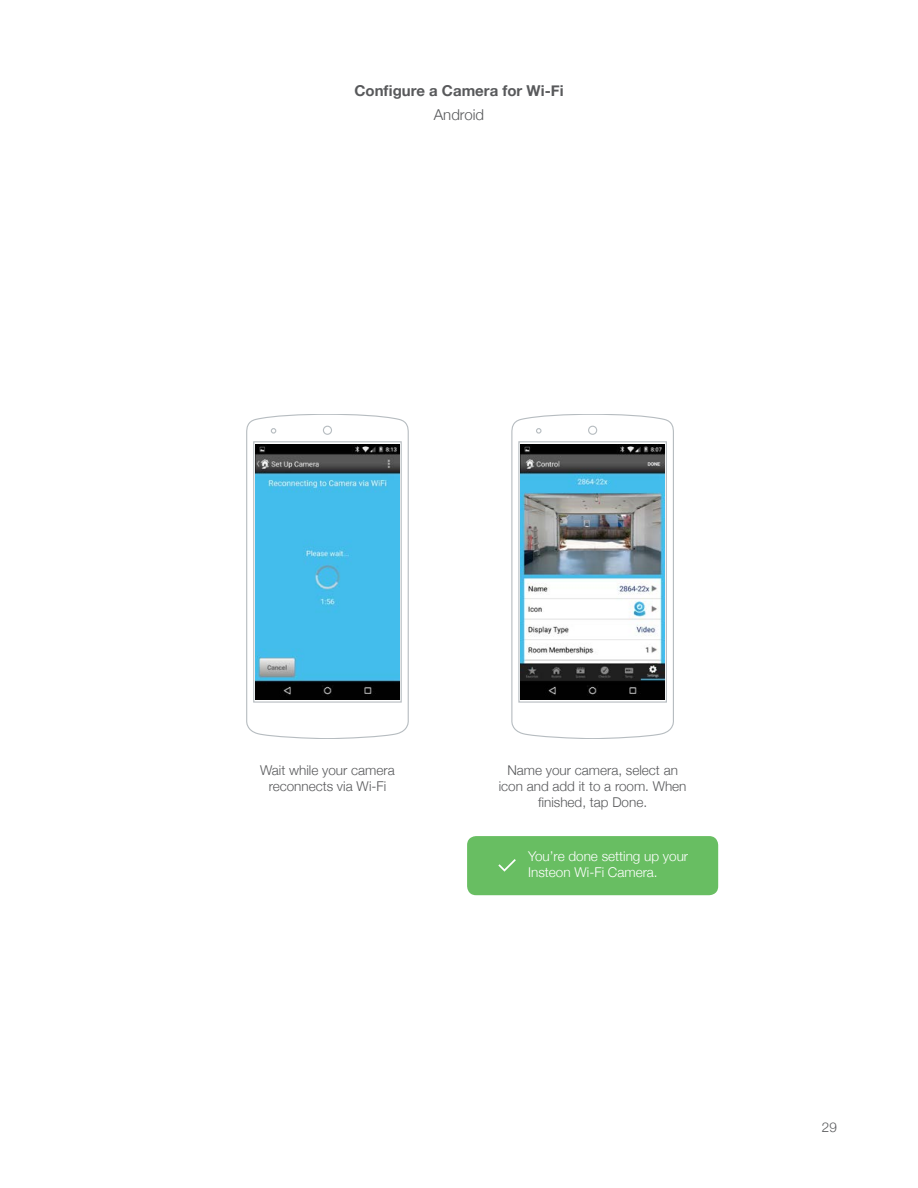
<style>
.page{position:relative;width:918px;height:1188px;background:#fff}
.page>*{position:absolute;margin:0;border:0;box-sizing:border-box;transform-origin:0 0}
.t1{font:700 15px "Helvetica Neue";color:#58595b}
.t2{font:300 15px "Helvetica Neue";color:#58595b}
.t3{font:300 13.5px/16.2px "Helvetica Neue";color:#58595b;text-align:center}
.t4{font:300 13.5px/16.2px "Helvetica Neue";color:#fff}
</style>
<div class="page">
<svg style="left:247px;top:414px;width:161px;height:325px"></svg>
<svg style="left:512px;top:414px;width:161px;height:325px"></svg>
<img style="left:256px;top:444px;width:143px;height:255px">
<img style="left:521px;top:444px;width:143px;height:255px">
<div style="left:467px;top:836px;width:251px;height:59px;background:#68be62;border-radius:9px"></div>
<svg style="left:498px;top:859px;width:18px;height:13px"></svg>
<p class="t1" style="left:354px;top:79px;width:211px">Configure a Camera for Wi-Fi</p>
<p class="t2" style="left:434px;top:102px;width:52px">Android</p>
<p class="t3" style="left:260px;top:761px;width:136px">Wait while your camera reconnects via Wi-Fi</p>
<p class="t3" style="left:499px;top:761px;width:189px">Name your camera, select an icon and add it to a room. When finished, tap Done.</p>
<p class="t4" style="left:528px;top:847px;width:162px">You’re done setting up your<br>Insteon Wi-Fi Camera.</p>
<p class="t3" style="left:822px;top:1118px;width:17px">29</p>
</div>
